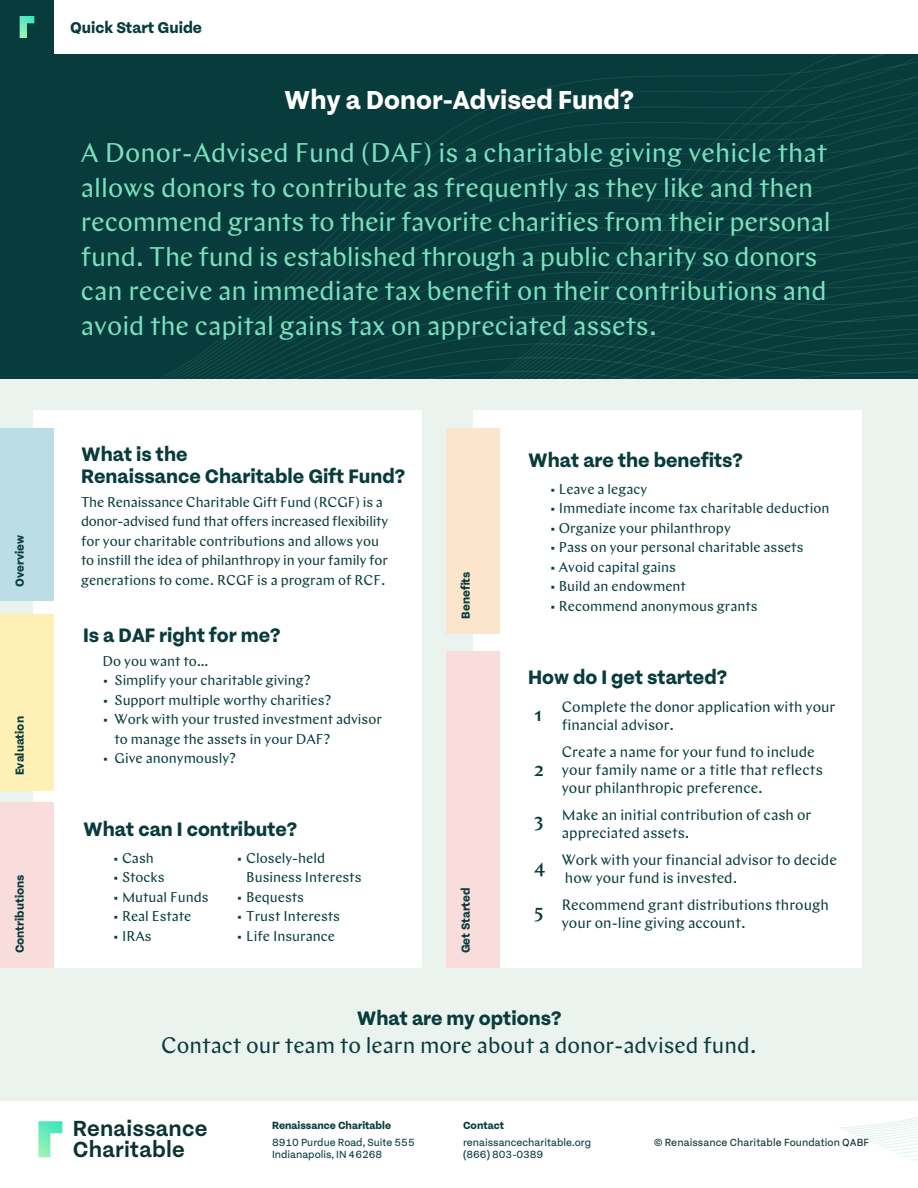
<style>
.page{position:relative;width:918px;height:1188px;background:#fff}
.page>*{position:absolute;margin:0;border:0;box-sizing:border-box;transform-origin:0 0}
.t1{font:700 30px "Symphonie Grotesque";color:#fff}
.t2{font:27px/34.5px "Chap";color:#7ae1bf}
.t3{font:600 25.2px/20.7px "Symphonie Grotesque";letter-spacing:.01em;color:#0a3331}
.t4{font:700 22.5px/22.5px "Symphonie Grotesque";color:#083b3b}
.t5{font:22.5px "Chap";color:#083b3b}
.t6{font:500 19.5px "Chap";color:#083b3b}
.t7{font:700 18px "Symphonie Grotesque";color:#083b3b}
.t8{font:15px/18px "Chap";color:#083b3b}
.t9{font:14.25px/19.5px "Chap";color:#083b3b}
.t10{font:700 13.5px "Symphonie Grotesque";color:#083b3b}
.t11{font:12px/12px "Symphonie Grotesque";color:#083b3b}
.t12{font:12px "Symphonie Grotesque";letter-spacing:.005em;color:#0a3331}
.t13{font:700 12px "Symphonie Grotesque";color:#083b3b}
</style>
<div class="page">
<div style="left:0;top:378px;width:918px;height:723px;background:#ebf3ef"></div>
<div style="left:473px;top:410px;width:389px;height:558px;background:#fff"></div>
<div style="left:34px;top:410px;width:388px;height:558px;background:#fff"></div>
<div style="left:0;top:54px;width:918px;height:324px;background:#083b3b"></div>
<svg style="left:38px;top:1121px;width:24px;height:36px"></svg>
<div style="left:0;top:0;width:54px;height:54px;background:#083b3b"></div>
<svg style="left:20px;top:16px;width:14px;height:22px"></svg>
<div style="left:0;top:428px;width:54px;height:173px;background:#bbdde6"></div>
<div style="left:446px;top:428px;width:54px;height:206px;background:#fbe5cc"></div>
<div style="left:446px;top:652px;width:54px;height:316px;background:#f9dddd"></div>
<div style="left:0;top:614px;width:54px;height:176px;background:#fff0b6"></div>
<div style="left:0;top:803px;width:54px;height:165px;background:#f9dddd"></div>
<svg style="left:456px;top:104px;width:462px;height:23px"></svg>
<svg style="left:425px;top:127px;width:493px;height:22px"></svg>
<svg style="left:398px;top:149px;width:520px;height:22px"></svg>
<svg style="left:373px;top:171px;width:545px;height:23px"></svg>
<svg style="left:350px;top:194px;width:568px;height:22px"></svg>
<svg style="left:328px;top:216px;width:590px;height:22px"></svg>
<svg style="left:306px;top:238px;width:612px;height:23px"></svg>
<svg style="left:284px;top:261px;width:634px;height:22px"></svg>
<svg style="left:234px;top:283px;width:684px;height:45px"></svg>
<svg style="left:235px;top:305px;width:683px;height:23px"></svg>
<svg style="left:161px;top:328px;width:757px;height:50px"></svg>
<svg style="left:839px;top:1117px;width:79px;height:44px"></svg>
<p class="t10" style="left:12px;top:587px;width:53px;rotate:-90deg">Overview</p>
<p class="t10" style="left:12px;top:775px;width:61px;rotate:-90deg">Evaluation</p>
<p class="t10" style="left:12px;top:953px;width:80px;rotate:-90deg">Contributions</p>
<p class="t7" style="left:70px;top:17px;width:133px">Quick Start Guide</p>
<h1 class="t1" style="left:284px;top:82px;width:351px">Why a Donor-Advised Fund?</h1>
<p class="t2" style="left:81px;top:136px;width:751px">A Donor-Advised Fund (DAF) is a charitable giving vehicle that allows donors to contribute as frequently as they like and then recommend grants to their favorite charities from their personal fund. The fund is established through a public charity so donors can receive an immediate tax benefit on their contributions and avoid the capital gains tax on appreciated assets.</p>
<h3 class="t4" style="left:81px;top:443px;width:325px">What is the<br>Renaissance Charitable Gift Fund?</h3>
<h3 class="t4" style="left:528px;top:449px;width:216px">What are the benefits?</h3>
<p class="t9" style="left:550px;top:479px;width:99px">• Leave a legacy</p>
<p class="t9" style="left:550px;top:499px;width:281px">• Immediate income tax charitable deduction</p>
<p class="t9" style="left:550px;top:518px;width:183px">• Organize your philanthropy</p>
<p class="t9" style="left:550px;top:538px;width:255px">• Pass on your personal charitable assets</p>
<p class="t9" style="left:550px;top:557px;width:128px">• Avoid capital gains</p>
<p class="t9" style="left:550px;top:577px;width:138px">• Build an endowment</p>
<p class="t9" style="left:550px;top:596px;width:209px">• Recommend anonymous grants</p>
<p class="t9" style="left:81px;top:492px;width:309px">The Renaissance Charitable Gift Fund (RCGF) is a donor-advised fund that offers increased flexibility for your charitable contributions and allows you to instill the idea of philanthropy in your family for generations to come. RCGF is a program of RCF.</p>
<p class="t10" style="left:458px;top:619px;width:49px;rotate:-90deg">Benefits</p>
<h3 class="t4" style="left:83px;top:624px;width:199px">Is a DAF right for me?</h3>
<p class="t9" style="left:103px;top:651px;width:108px">Do you want to…</p>
<p class="t9" style="left:103px;top:671px;width:210px">• Simplify your charitable giving?</p>
<p class="t9" style="left:103px;top:690px;width:230px">• Support multiple worthy charities?</p>
<p class="t9" style="left:115px;top:710px;width:269px;text-indent:-12px">• Work with your trusted investment advisor to manage the assets in your DAF?</p>
<p class="t9" style="left:103px;top:749px;width:135px">• Give anonymously?</p>
<h3 class="t4" style="left:83px;top:818px;width:216px">What can I contribute?</h3>
<p class="t9" style="left:113px;top:848px;width:42px">• Cash</p>
<p class="t9" style="left:113px;top:868px;width:53px">• Stocks</p>
<p class="t9" style="left:113px;top:887px;width:97px">• Mutual Funds</p>
<p class="t9" style="left:113px;top:907px;width:80px">• Real Estate</p>
<p class="t9" style="left:113px;top:926px;width:40px">• IRAs</p>
<p class="t9" style="left:246px;top:848px;width:117px;text-indent:-10px">• Closely-held<br>Business Interests</p>
<p class="t9" style="left:236px;top:887px;width:69px">• Bequests</p>
<p class="t9" style="left:236px;top:907px;width:105px">• Trust Interests</p>
<p class="t9" style="left:236px;top:926px;width:100px">• Life Insurance</p>
<p class="t10" style="left:458px;top:953px;width:67px;rotate:-90deg">Get Started</p>
<h3 class="t4" style="left:528px;top:665px;width:200px">How do I get started?</h3>
<p class="t8" style="left:562px;top:697px;width:275px">Complete the donor application with your financial advisor.</p>
<p class="t8" style="left:562px;top:742px;width:263px">Create a name for your fund to include your family name or a title that reflects your philanthropic preference.</p>
<p class="t8" style="left:562px;top:805px;width:251px">Make an initial contribution of cash or appreciated assets.</p>
<p class="t8" style="left:562px;top:850px;width:277px">Work with your financial advisor to decide how your fund is invested.</p>
<p class="t8" style="left:562px;top:895px;width:269px">Recommend grant distributions through your on-line giving account.</p>
<h3 class="t6" style="left:534px;top:702px;width:10px">1</h3>
<h3 class="t6" style="left:534px;top:757px;width:12px">2</h3>
<h3 class="t6" style="left:534px;top:808px;width:11px">3</h3>
<h3 class="t6" style="left:534px;top:854px;width:13px">4</h3>
<h3 class="t6" style="left:534px;top:899px;width:12px">5</h3>
<h3 class="t4" style="left:357px;top:1007px;width:206px">What are my options?</h3>
<h3 class="t5" style="left:161px;top:1031px;width:597px">Contact our team to learn more about a donor-advised fund.</h3>
<h3 class="t3" style="left:73px;top:1118px;width:136px">Renaissance<br>Charitable</h3>
<p class="t13" style="left:272px;top:1119px;width:121px">Renaissance Charitable</p>
<p class="t11" style="left:272px;top:1136px;width:144px">8910 Purdue Road, Suite 555<br>Indianapolis, IN 46268</p>
<p class="t13" style="left:463px;top:1119px;width:43px">Contact</p>
<p class="t11" style="left:463px;top:1136px;width:130px">renaissancecharitable.org (866) 803-0389</p>
<p class="t12" style="left:654px;top:1135px;width:217px">© Renaissance Charitable Foundation QABF</p>
</div>
